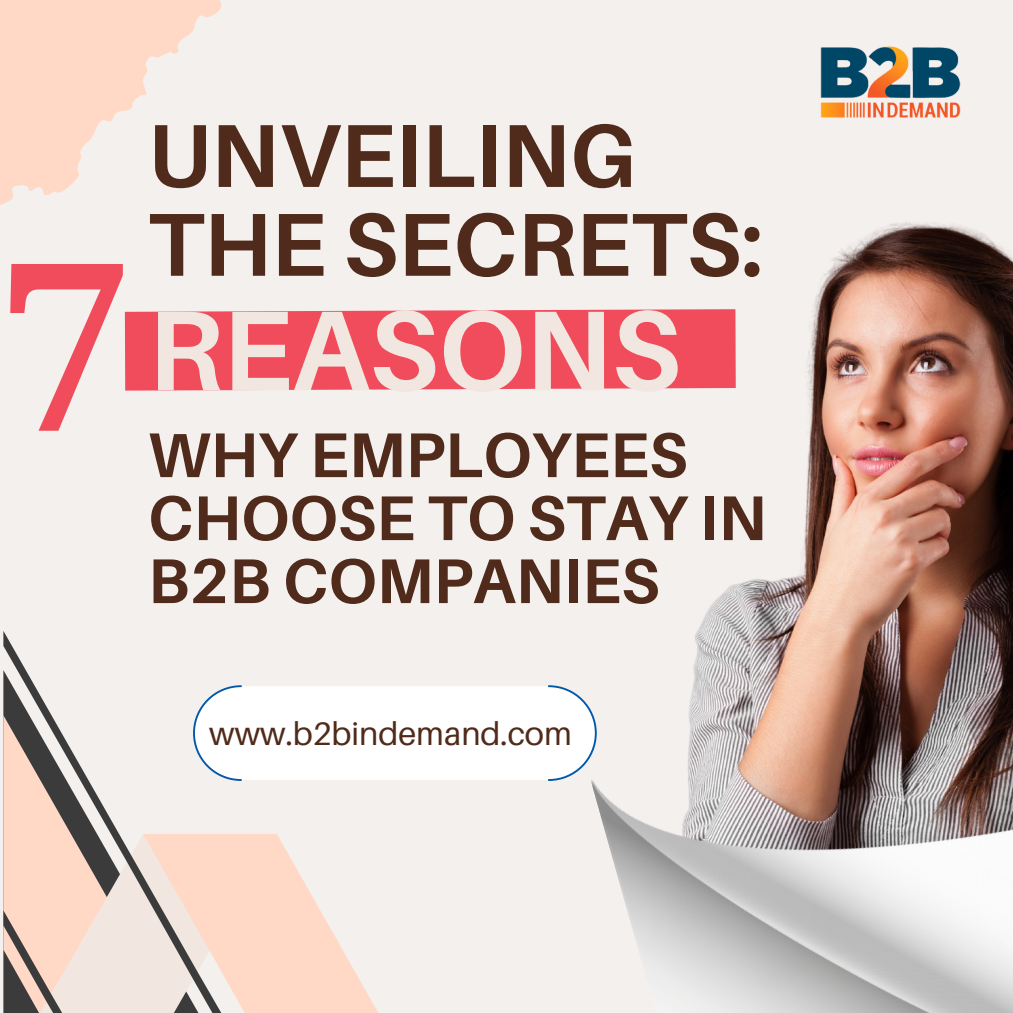
<style>
.page{position:relative;width:1013px;height:1013px;background:#fff}
.page>*{position:absolute;margin:0;border:0;box-sizing:border-box;transform-origin:0 0}
.t1{font:700 233.5px "Droid Serif";color:#f14c5b}
.t2{font:700 113.62px "Aileron";color:#f1e6e0}
.t3{font:700 89.5px/88.8px "Aileron";color:#502a1a}
.t4{font:700 63.25px/63px "Aileron";color:#502a1a}
.t5{font:32.5px "Aileron";color:#502a1a}
</style>
<div class="page">
<div style="left:0;top:0;width:1012px;height:1012px;background:#f4f0ee"></div>
<div style="left:124px;top:310px;width:418px;height:81px;background:#f14c5b"></div>
<img style="left:820px;top:46px;width:141px;height:72px">
<img style="left:542px;top:222px;width:470px;height:446px">
<img style="left:591px;top:668px;width:421px;height:344px">
<svg style="left:0;top:0;width:221px;height:205px;fill:#ffd9c5"></svg>
<svg style="left:235px;top:834px;width:143px;height:178px;fill:#ffd9c5"></svg>
<svg style="left:3px;top:631px;width:232px;height:381px"></svg>
<svg style="left:193px;top:685px;width:403px;height:96px;background:#fafbfc"></svg>
<p class="t1" style="left:0;top:214px;width:132px">7</p>
<p class="t3" style="left:148px;top:109px;width:616px">UNVEILING<br>THE SECRETS:</p>
<h3 class="t2" style="left:148px;top:280px;width:534px">REASONS</h3>
<p class="t4" style="left:148px;top:422px;width:620px">WHY EMPLOYEES<br>CHOOSE TO STAY IN<br>B2B COMPANIES</p>
<h1 class="t5" style="left:209px;top:713px;width:364px">www.b2bindemand.com</h1>
</div>
